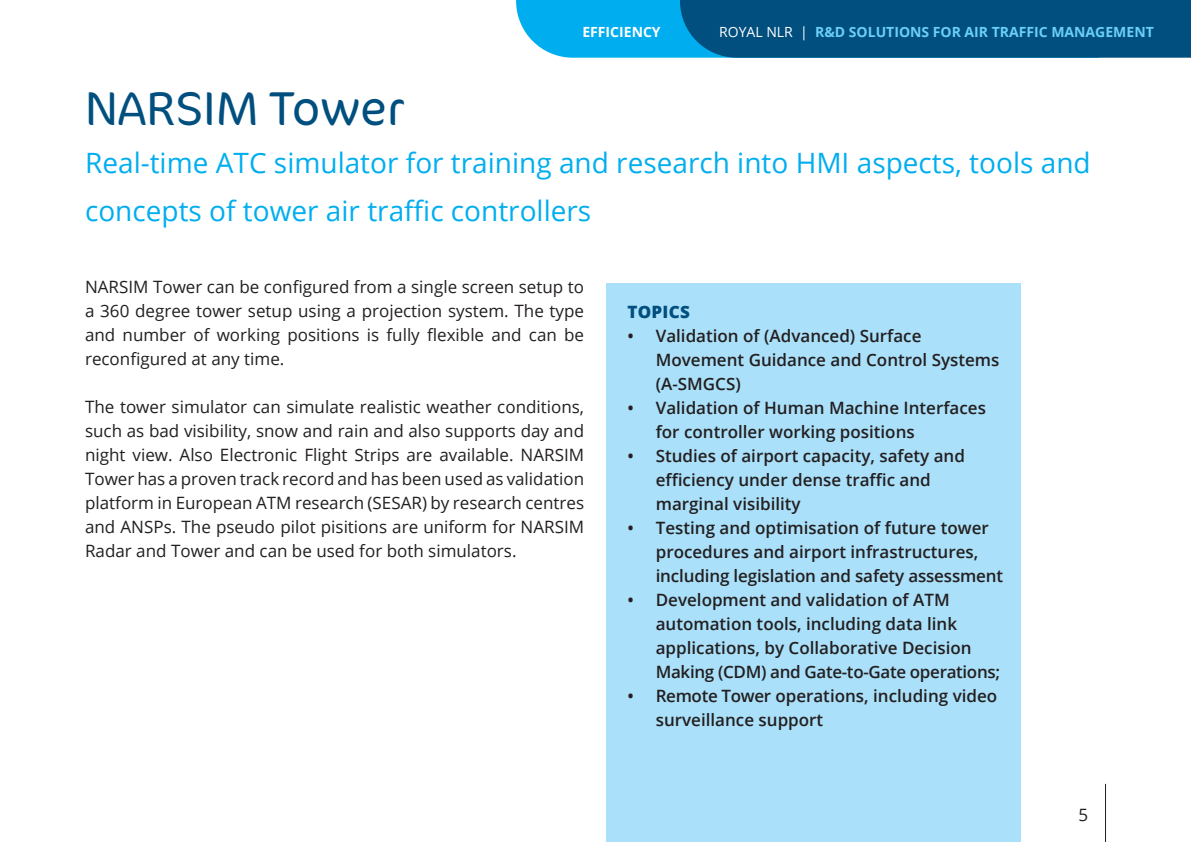
<style>
.page{position:relative;width:1191px;height:842px;background:#fff}
.page>*{position:absolute;margin:0;border:0;box-sizing:border-box;transform-origin:0 0}
.NLR_Kop{font:300 48px "Cocon OT";color:#014f7f}
.NLR_Ondertitiel{font:28px/48px "Open Sans";color:#00aeef}
.NLR_Broodtekst{font:17px/24px "Open Sans";color:#231f20;text-align:justify}
.t1{font:600 17px/24px "Open Sans";color:#231f20}
.NLR_Tussenkopjes{font:800 17px "Open Sans";letter-spacing:.02em;color:#014f7f}
.t2{font:700 14px "Open Sans";color:#6bcff6}
.t3{font:700 14px "Open Sans";color:#fff}
.s1{font-weight:400;color:#fff}
</style>
<div class="page">
<hr style="left:1105px;top:784px;width:1px;height:58px;background:#231f20">
<div style="left:607px;top:283px;width:413px;height:559px;background:#aae0f9"></div>
<svg style="left:516px;top:0;width:675px;height:58px;background:#076a9d"></svg>
<p class="t3" style="left:582px;top:22px;width:80px">EFFICIENCY</p>
<p class="t2" style="left:719px;top:22px;width:436px"><span class="s1">ROYAL NLR |</span> R&amp;D SOLUTIONS FOR AIR TRAFFIC MANAGEMENT</p>
<p class="NLR_Kop" style="left:85px;top:74px;width:321px">NARSIM Tower</p>
<p class="NLR_Ondertitiel" style="left:85px;top:138px;width:1007px">Real-time ATC simulator for training and research into HMI aspects, tools and concepts of tower air traffic controllers</p>
<p class="NLR_Broodtekst" style="left:85px;top:275px;width:500px">NARSIM Tower can be configured from a single screen setup to a 360 degree tower setup using a projection system. The type and number of working positions is fully flexible and can be reconfigured at any time.</p>
<p class="NLR_Broodtekst" style="left:85px;top:395px;width:500px">The tower simulator can simulate realistic weather conditions, such as bad visibility, snow and rain and also supports day and night view. Also Electronic Flight Strips are available. NARSIM Tower has a proven track record and has been used as validation platform in European ATM research (SESAR) by research centres and ANSPs. The pseudo pilot pisitions are uniform for NARSIM Radar and Tower and can be used for both simulators.</p>
<p class="NLR_Tussenkopjes" style="left:627px;top:299px;width:64px">TOPICS</p>
<p class="t1" style="left:656px;top:323px;width:345px;text-indent:-28px">• Validation of (Advanced) Surface<br>Movement Guidance and Control Systems (A-SMGCS)</p>
<p class="t1" style="left:656px;top:395px;width:332px;text-indent:-28px">• Validation of Human Machine Interfaces for controller working positions</p>
<p class="t1" style="left:656px;top:443px;width:311px;text-indent:-28px">• Studies of airport capacity, safety and efficiency under dense traffic and marginal visibility</p>
<p class="t1" style="left:656px;top:515px;width:349px;text-indent:-28px">• Testing and optimisation of future tower procedures and airport infrastructures, including legislation and safety assessment</p>
<p class="t1" style="left:656px;top:587px;width:346px;text-indent:-28px">• Development and validation of ATM automation tools, including data link applications, by Collaborative Decision Making (CDM) and Gate-to-Gate operations;</p>
<p class="t1" style="left:656px;top:683px;width:343px;text-indent:-28px">• Remote Tower operations, including video surveillance support</p>
<p class="NLR_Broodtekst" style="left:1078px;top:802px;width:11px">5</p>
</div>
